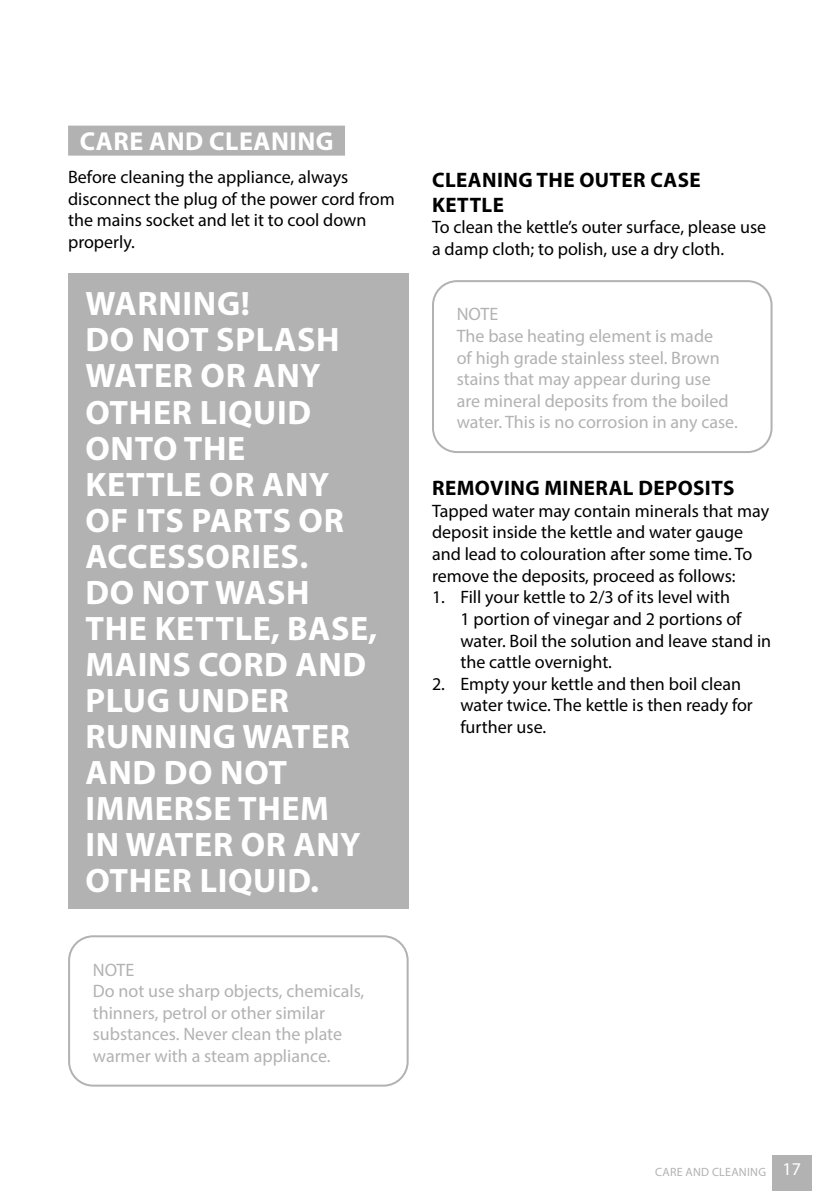
<style>
.page{position:relative;width:840px;height:1191px;background:#fff}
.page>*{position:absolute;margin:0;border:0;box-sizing:border-box;transform-origin:0 0}
.t1{font:700 34px/36px "Myriad Pro";letter-spacing:.02em;color:#fff}
.t2{font:700 26px "Myriad Pro";letter-spacing:.02em;color:#fff}
.t3{font:700 21px/25.2px "Myriad Pro";letter-spacing:.02em;color:#000}
.t4{font:18px/21.6px "Myriad Pro";color:#000}
.t5{font:18px/21.6px "Myriad Pro";color:#b2b2b2}
.t6{font:12px "Myriad Pro";letter-spacing:.02em;color:#b2b2b2}
.s1{font-size:18px;color:#fff}
</style>
<div class="page">
<div style="left:771px;top:1155px;width:40px;height:36px;background:#b2b2b2"></div>
<div style="left:68px;top:126px;width:277px;height:30px;background:#b2b2b2"></div>
<div style="left:68px;top:273px;width:340px;height:635px;background:#b2b2b2"></div>
<div style="left:68px;top:935px;width:340px;height:151px;border:2px solid #b2b2b2;border-radius:24px"></div>
<div style="left:432px;top:280px;width:340px;height:173px;border:2px solid #b2b2b2;border-radius:24px"></div>
<h2 class="t2" style="left:80px;top:124px;width:255px">CARE AND CLEANING</h2>
<p class="t4" style="left:68px;top:166px;width:328px">Before cleaning the appliance, always disconnect the plug of the power cord from the mains socket and let it to cool down properly.</p>
<h1 class="t1" style="left:85px;top:285px;width:293px">WARNING!<br>DO NOT SPLASH<br>WATER OR ANY<br>OTHER LIQUID<br>ONTO THE<br>KETTLE OR ANY<br>OF ITS PARTS OR<br>ACCESSORIES.<br>DO NOT WASH<br>THE KETTLE, BASE,<br>MAINS CORD AND<br>PLUG UNDER<br>RUNNING WATER<br>AND DO NOT<br>IMMERSE THEM<br>IN WATER OR ANY<br>OTHER LIQUID.</h1>
<p class="t5" style="left:93px;top:958px;width:273px">NOTE<br>Do not use sharp objects, chemicals, thinners, petrol or other similar substances. Never clean the plate warmer with a steam appliance.</p>
<p class="t3" style="left:432px;top:166px;width:270px">CLEANING THE OUTER CASE<br>KETTLE</p>
<p class="t4" style="left:432px;top:216px;width:335px">To clean the kettle’s outer surface, please use a damp cloth; to polish, use a dry cloth.</p>
<p class="t5" style="left:456px;top:303px;width:282px">NOTE<br>The base heating element is made<br>of high grade stainless steel. Brown stains that may appear during use are mineral deposits from the boiled water. This is no corrosion in any case.</p>
<p class="t3" style="left:432px;top:475px;width:303px">REMOVING MINERAL DEPOSITS</p>
<p class="t4" style="left:432px;top:500px;width:338px">Tapped water may contain minerals that may deposit inside the kettle and water gauge and lead to colouration after some time. To remove the deposits, proceed as follows:</p>
<p class="t4" style="left:460px;top:586px;width:312px;text-indent:-28px">1. Fill your kettle to 2/3 of its level with<br>1 portion of vinegar and 2 portions of water. Boil the solution and leave stand in the cattle overnight.</p>
<p class="t4" style="left:460px;top:672px;width:294px;text-indent:-28px">2. Empty your kettle and then boil clean water twice. The kettle is then ready for further use.</p>
<p class="t6" style="left:655px;top:1164px;width:147px">CARE AND CLEANING <span class="s1">17</span></p>
</div>
